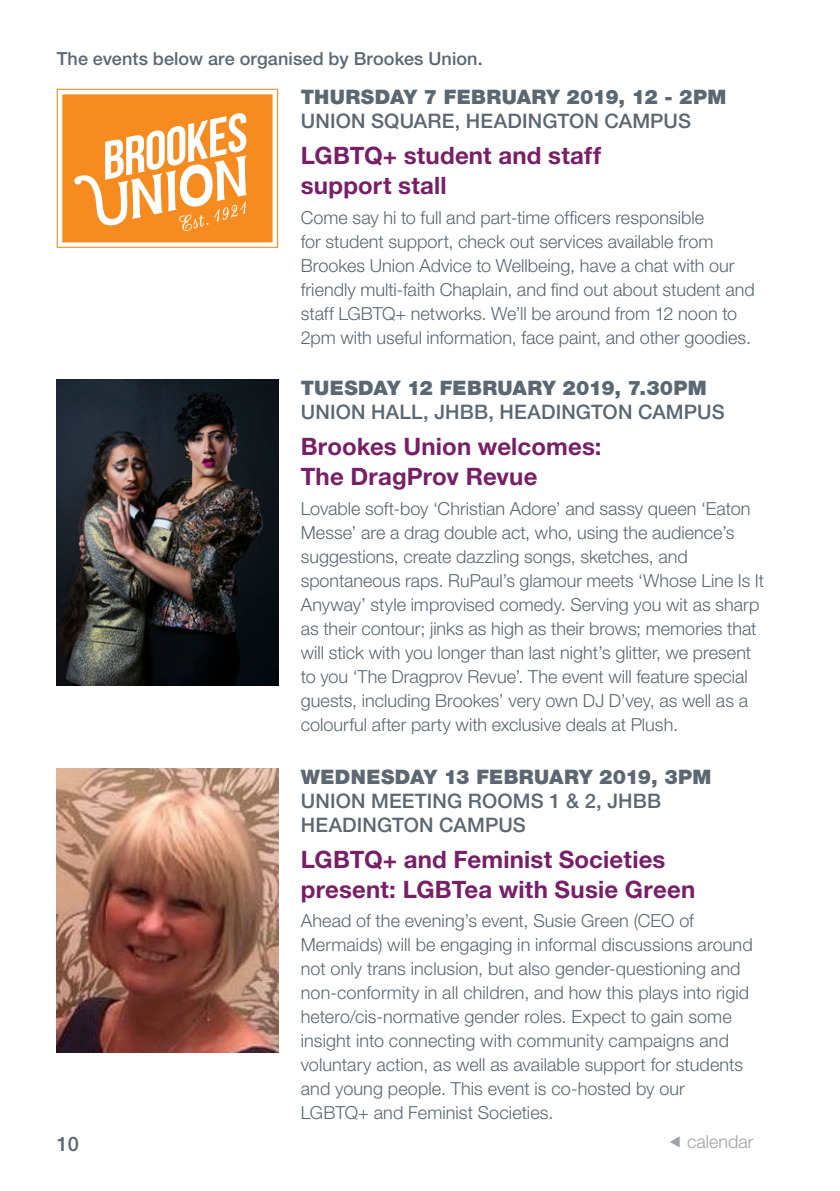
<style>
.page{position:relative;width:840px;height:1191px;background:#fff}
.page>*{position:absolute;margin:0;border:0;box-sizing:border-box;transform-origin:0 0}
.Brookes_title{font:700 24px/30px "Helvetica Neue";letter-spacing:.005em;color:#781f67}
.t1{font:500 20px/24px "Helvetica Neue";letter-spacing:.005em;color:#5b6771}
.t2{font:900 20px "Helvetica Neue";letter-spacing:.015em;color:#5b6771}
.t3{font:300 18px/24px "Helvetica Neue";color:#5b6771}
.t4{font:500 18px "Helvetica Neue";letter-spacing:.005em;color:#5b6771}
.t5{font:300 18px "Helvetica Neue";color:#a0a2a9}
.s1{font-weight:900}
</style>
<div class="page">
<img style="left:57px;top:380px;width:221px;height:305px">
<img style="left:57px;top:768px;width:221px;height:284px">
<svg style="left:57px;top:89px;width:221px;height:159px"></svg>
<p class="t4" style="left:57px;top:48px;width:427px">The events below are organised by Brookes Union.</p>
<p class="t2" style="left:300px;top:85px;width:427px">THURSDAY 7 FEBRUARY 2019, 12 - 2PM</p>
<p class="t1" style="left:300px;top:109px;width:391px">UNION SQUARE, HEADINGTON CAMPUS</p>
<p class="Brookes_title" style="left:300px;top:140px;width:301px">LGBTQ+ student and staff support stall</p>
<p class="t3" style="left:300px;top:205px;width:455px">Come say hi to full and part-time officers responsible<br>for student support, check out services available from Brookes Union Advice to Wellbeing, have a chat with our friendly multi-faith Chaplain, and find out about student and staff LGBTQ+ networks. We’ll be around from 12 noon to 2pm with useful information, face paint, and other goodies.</p>
<p class="t1" style="left:57px;top:1132px;width:24px">10</p>
<p class="t1" style="left:300px;top:376px;width:425px"><span class="s1">TUESDAY 12 FEBRUARY 2019, 7.30PM<br></span>UNION HALL, JHBB, HEADINGTON CAMPUS</p>
<p class="Brookes_title" style="left:300px;top:431px;width:302px">Brookes Union welcomes:<br>The DragProv Revue</p>
<p class="t3" style="left:300px;top:496px;width:464px">Lovable soft-boy ‘Christian Adore’ and sassy queen ‘Eaton Messe’ are a drag double act, who, using the audience’s suggestions, create dazzling songs, sketches, and spontaneous raps. RuPaul’s glamour meets ‘Whose Line Is It Anyway’ style improvised comedy. Serving you wit as sharp as their contour; jinks as high as their brows; memories that will stick with you longer than last night’s glitter, we present to you ‘The Dragprov Revue’. The event will feature special guests, including Brookes’ very own DJ D’vey, as well as a colourful after party with exclusive deals at Plush.</p>
<p class="t1" style="left:300px;top:764px;width:412px"><span class="s1">WEDNESDAY 13 FEBRUARY 2019, 3PM<br></span>UNION MEETING ROOMS 1 &amp; 2, JHBB<br>HEADINGTON CAMPUS</p>
<p class="Brookes_title" style="left:300px;top:843px;width:396px">LGBTQ+ and Feminist Societies present: LGBTea with Susie Green</p>
<p class="t3" style="left:300px;top:908px;width:453px">Ahead of the evening’s event, Susie Green (CEO of Mermaids) will be engaging in informal discussions around not only trans inclusion, but also gender-questioning and non-conformity in all children, and how this plays into rigid hetero/cis-normative gender roles. Expect to gain some insight into connecting with community campaigns and voluntary action, as well as available support for students and young people. This event is co-hosted by our LGBTQ+ and Feminist Societies.</p>
<p class="t5" style="left:668px;top:1131px;width:87px">◀ calendar</p>
</div>
